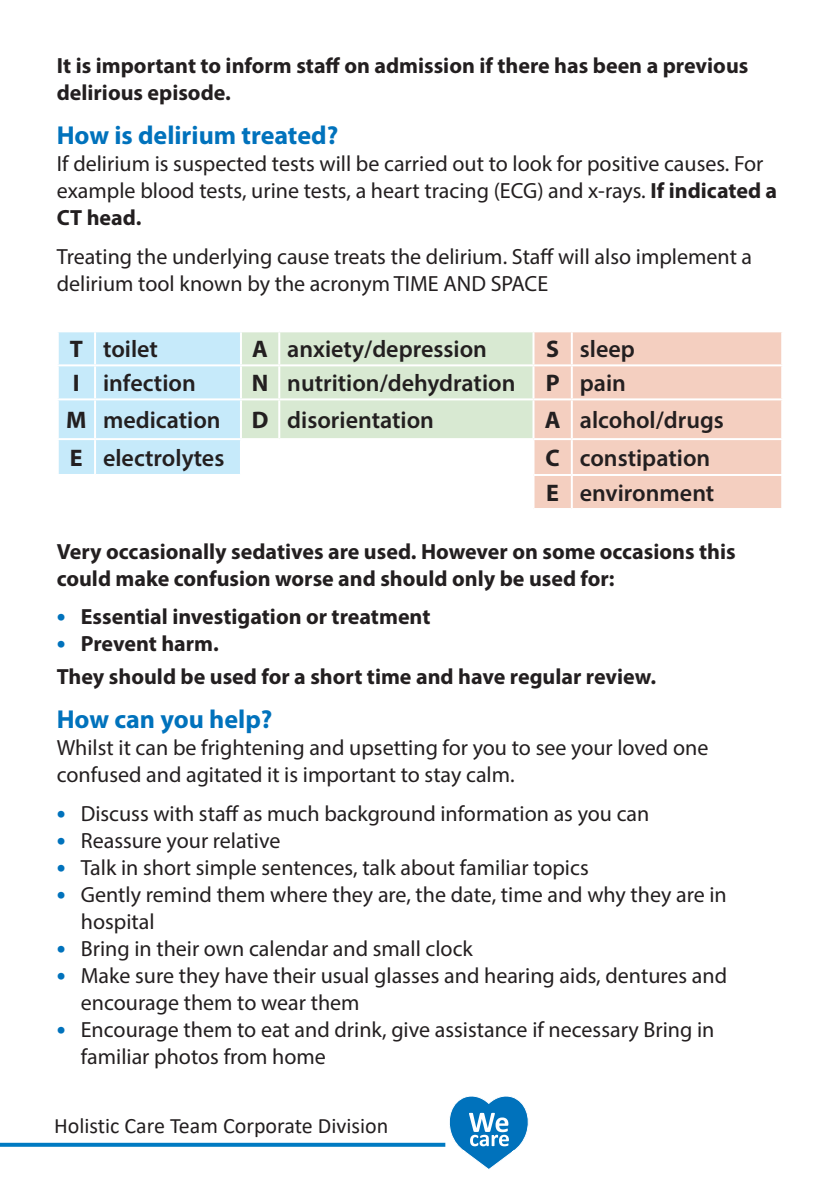
<style>
.page{position:relative;width:840px;height:1191px;background:#fff}
.page>*{position:absolute;margin:0;border:0;box-sizing:border-box;transform-origin:0 0}
.t1{font:700 26px "Myriad Pro";color:#0072bc}
.t2{font:600 24px "Myriad Pro";color:#231f20}
.t3{font:700 24px "Myriad Pro";color:#231f20}
.t4{font:22px/27px "Myriad Pro";color:#231f20}
.t5{font:700 22px/27px "Myriad Pro";color:#231f20}
.Body_Text{font:22px "Calibri";color:#231f20}
.s1{font-weight:700}
.s2{font-size:26px;color:#0072bc}
.s3{font-weight:700;font-size:26px;color:#0072bc}
</style>
<div class="page">
<svg style="left:0;top:1142px;width:445px;height:4px;background:#3294ce"></svg>
<svg style="left:445px;top:1096px;width:84px;height:73px"></svg>
<svg style="left:59px;top:332px;width:473px;height:142px"></svg>
<div style="left:534px;top:332px;width:246px;height:176px;background:#f4cfc0"></div>
<hr style="left:94px;top:332px;width:2px;height:32px;background:#fff">
<hr style="left:57px;top:364px;width:38px;height:2px;background:#fff">
<hr style="left:95px;top:364px;width:146px;height:2px;background:#fff">
<hr style="left:94px;top:366px;width:2px;height:32px;background:#fff">
<hr style="left:57px;top:398px;width:38px;height:2px;background:#fff">
<hr style="left:95px;top:398px;width:146px;height:2px;background:#fff">
<hr style="left:94px;top:400px;width:2px;height:38px;background:#fff">
<hr style="left:57px;top:438px;width:38px;height:2px;background:#fff">
<hr style="left:95px;top:438px;width:146px;height:2px;background:#fff">
<hr style="left:94px;top:440px;width:2px;height:34px;background:#fff">
<hr style="left:240px;top:332px;width:2px;height:32px;background:#fff">
<hr style="left:278px;top:332px;width:2px;height:32px;background:#fff">
<hr style="left:241px;top:364px;width:38px;height:2px;background:#fff">
<hr style="left:240px;top:366px;width:2px;height:32px;background:#fff">
<hr style="left:279px;top:364px;width:254px;height:2px;background:#fff">
<hr style="left:278px;top:366px;width:2px;height:32px;background:#fff">
<hr style="left:241px;top:398px;width:38px;height:2px;background:#fff">
<hr style="left:240px;top:400px;width:2px;height:38px;background:#fff">
<hr style="left:279px;top:398px;width:254px;height:2px;background:#fff">
<hr style="left:278px;top:400px;width:2px;height:38px;background:#fff">
<hr style="left:241px;top:438px;width:38px;height:2px;background:#fff">
<hr style="left:240px;top:440px;width:2px;height:34px;background:#fff">
<hr style="left:279px;top:438px;width:254px;height:2px;background:#fff">
<hr style="left:278px;top:440px;width:2px;height:34px;background:#fff">
<hr style="left:570px;top:332px;width:2px;height:32px;background:#fff">
<hr style="left:533px;top:364px;width:38px;height:2px;background:#fff">
<hr style="left:571px;top:364px;width:211px;height:2px;background:#fff">
<hr style="left:570px;top:366px;width:2px;height:32px;background:#fff">
<hr style="left:533px;top:398px;width:38px;height:2px;background:#fff">
<hr style="left:571px;top:398px;width:211px;height:2px;background:#fff">
<hr style="left:570px;top:400px;width:2px;height:38px;background:#fff">
<hr style="left:533px;top:438px;width:38px;height:2px;background:#fff">
<hr style="left:571px;top:438px;width:211px;height:2px;background:#fff">
<hr style="left:570px;top:440px;width:2px;height:34px;background:#fff">
<hr style="left:533px;top:474px;width:38px;height:2px;background:#fff">
<hr style="left:571px;top:474px;width:211px;height:2px;background:#fff">
<hr style="left:570px;top:476px;width:2px;height:32px;background:#fff">
<p class="t5" style="left:57px;top:52px;width:692px">It is important to inform staff on admission if there has been a previous delirious episode.</p>
<p class="t1" style="left:57px;top:118px;width:283px">How is delirium treated?</p>
<p class="t4" style="left:57px;top:150px;width:721px">If delirium is suspected tests will be carried out to look for positive causes. For example blood tests, urine tests, a heart tracing (ECG) and x-rays. <span class="s1">If indicated a<br>CT head.</span></p>
<p class="t4" style="left:57px;top:242px;width:696px">Treating the underlying cause treats the delirium. Staff will also implement a delirium tool known by the acronym TIME AND SPACE</p>
<p class="t3" style="left:70px;top:334px;width:15px">T</p>
<p class="t2" style="left:103px;top:334px;width:56px">toilet</p>
<p class="t3" style="left:252px;top:334px;width:17px">A</p>
<p class="t2" style="left:287px;top:334px;width:201px">anxiety/depression</p>
<p class="t3" style="left:546px;top:334px;width:14px">S</p>
<p class="t2" style="left:579px;top:334px;width:56px">sleep</p>
<p class="t3" style="left:73px;top:368px;width:8px">I</p>
<p class="t2" style="left:103px;top:368px;width:94px">infection</p>
<p class="t3" style="left:252px;top:368px;width:18px">N</p>
<p class="t2" style="left:287px;top:368px;width:229px">nutrition/dehydration</p>
<p class="t3" style="left:545px;top:368px;width:15px">P</p>
<p class="t2" style="left:579px;top:368px;width:48px">pain</p>
<p class="t3" style="left:66px;top:404px;width:22px">M</p>
<p class="t2" style="left:103px;top:405px;width:119px">medication</p>
<p class="t3" style="left:251px;top:404px;width:18px">D</p>
<p class="t2" style="left:287px;top:405px;width:148px">disorientation</p>
<p class="t3" style="left:544px;top:404px;width:17px">A</p>
<p class="t2" style="left:579px;top:405px;width:145px">alcohol/drugs</p>
<p class="t3" style="left:70px;top:442px;width:14px">E</p>
<p class="t2" style="left:103px;top:443px;width:123px">electrolytes</p>
<p class="t3" style="left:545px;top:442px;width:16px">C</p>
<p class="t2" style="left:579px;top:443px;width:132px">constipation</p>
<p class="t3" style="left:546px;top:477px;width:14px">E</p>
<p class="t2" style="left:579px;top:477px;width:136px">environment</p>
<p class="t5" style="left:57px;top:537px;width:680px">Very occasionally sedatives are used. However on some occasions this could make confusion worse and should only be used for:</p>
<p class="t5" style="left:57px;top:603px;width:375px"><span class="s2">•</span> Essential investigation or treatment</p>
<p class="t5" style="left:57px;top:630px;width:163px"><span class="s2">•</span> Prevent harm.</p>
<p class="t5" style="left:57px;top:662px;width:600px">They should be used for a short time and have regular review.</p>
<p class="t1" style="left:57px;top:702px;width:217px">How can you help?</p>
<p class="t4" style="left:57px;top:734px;width:652px">Whilst it can be frightening and upsetting for you to see your loved one confused and agitated it is important to stay calm.</p>
<p class="t4" style="left:57px;top:799px;width:594px"><span class="s3">•</span> Discuss with staff as much background information as you can</p>
<p class="t4" style="left:57px;top:826px;width:225px"><span class="s3">•</span> Reassure your relative</p>
<p class="t4" style="left:57px;top:853px;width:533px"><span class="s3">•</span> Talk in short simple sentences, talk about familiar topics</p>
<p class="t4" style="left:81px;top:880px;width:647px;text-indent:-24px"><span class="s3">•</span> Gently remind them where they are, the date, time and why they are in hospital</p>
<p class="t4" style="left:57px;top:934px;width:417px"><span class="s3">•</span> Bring in their own calendar and small clock</p>
<p class="t4" style="left:81px;top:961px;width:647px;text-indent:-24px"><span class="s3">•</span> Make sure they have their usual glasses and hearing aids, dentures and encourage them to wear them</p>
<p class="t4" style="left:81px;top:1015px;width:634px;text-indent:-24px"><span class="s3">•</span> Encourage them to eat and drink, give assistance if necessary Bring in familiar photos from home</p>
<p class="Body_Text" style="left:54px;top:1110px;width:335px">Holistic Care Team Corporate Division</p>
</div>
